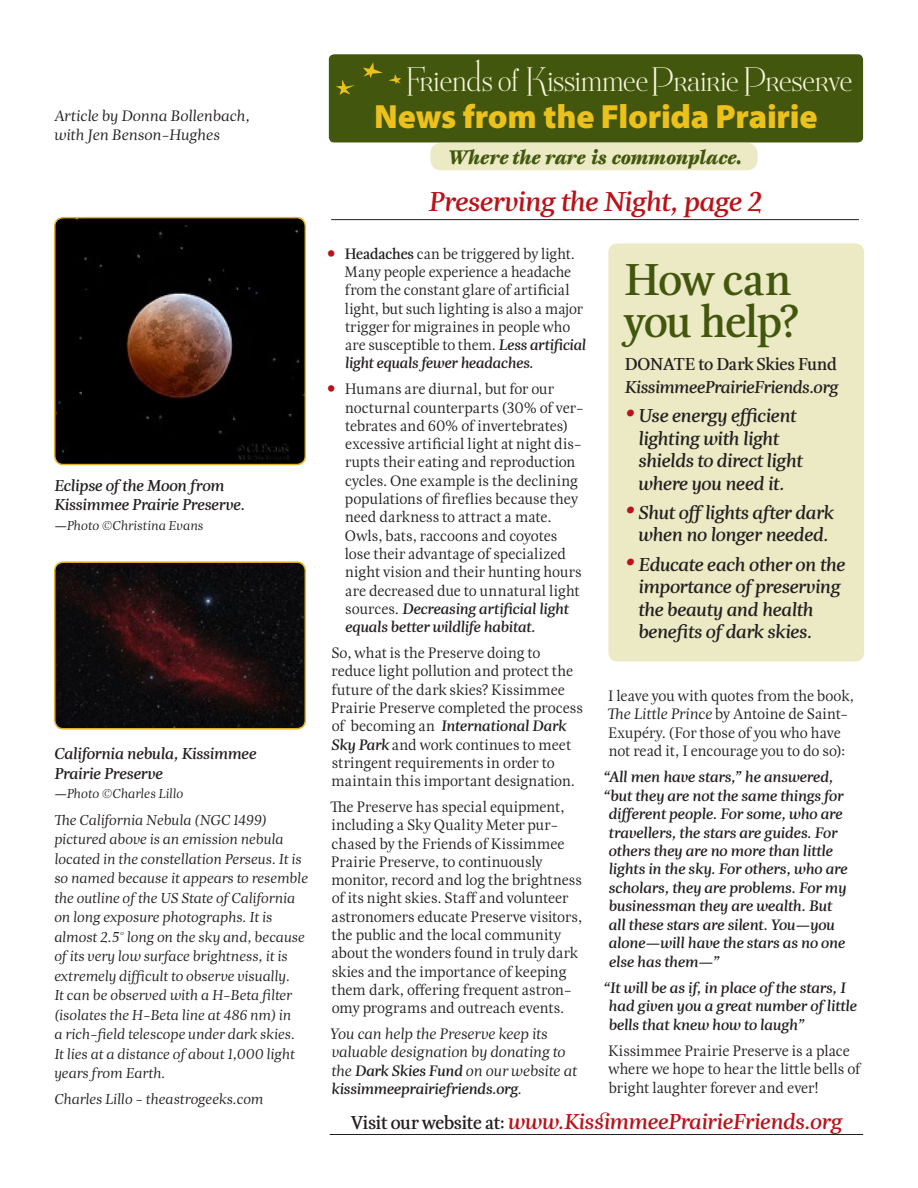
<style>
.page{position:relative;width:918px;height:1188px;background:#fff}
.page>*{position:absolute;margin:0;border:0;box-sizing:border-box;transform-origin:0 0}
.t1{font:700 46.5px/42px "Esta Pro";letter-spacing:-.035em;color:#43560e}
.t2{font:900 33.75px "Myriad Pro";letter-spacing:-.01em;color:#ecc11c}
.t3{font:28.95px "Mussica OT";color:#f7f8dd;scale:.93 1}
.t4{font:italic 700 28.5px "Esta Pro";letter-spacing:-.02em;color:#b91319}
.t5{font:italic 700 22.5px "Esta Pro";letter-spacing:-.015em;color:#b91319}
.t6{font:italic 900 20.55px "Esprit";letter-spacing:-.025em;color:#43560e;scale:.96 1}
.t7{font:italic 700 19.5px/22.5px "Esta Pro";letter-spacing:-.02em;color:#231f20}
.t8{font:italic 700 18px "Esta Pro";letter-spacing:-.025em;color:#231f20}
.t9{font:700 18px "Esta Pro";letter-spacing:-.015em;color:#231f20}
.t10{font:italic 700 16.5px/19.5px "Esta Pro";letter-spacing:-.015em;color:#231f20}
.t11{font:15.75px/18.3px "Esta Pro";letter-spacing:-.005em;color:#231f20}
.t12{font:italic 700 15.75px/18.5px "Esta Pro";letter-spacing:-.01em;color:#231f20}
.t13{font:italic 15.75px/18.3px "Esta Pro";letter-spacing:-.01em;color:#231f20}
.t14{font:italic 15px/19.5px "Esta Pro";letter-spacing:-.01em;color:#231f20}
.t15{font:italic 13.5px "Esta Pro";letter-spacing:-.01em;color:#231f20}
.s1{font-weight:700}
.s2{font-size:28.5px;color:#b91319}
.s3{font-weight:700;font-style:italic}
.s4{font-size:30px;color:#b91319}
.s5{font-style:italic}
.s6{font-style:normal;font-size:19.5px;color:#231f20}
</style>
<div class="page">
<hr style="left:331px;top:219px;width:528px;height:1px;background:#231f20">
<div style="left:608px;top:243px;width:256px;height:418px;background:#ebeac4;border-radius:9px"></div>
<img style="left:55px;top:218px;width:250px;height:247px">
<div style="left:54px;top:217px;width:252px;height:248px;border:2px solid #e7b222;border-radius:9px"></div>
<img style="left:57px;top:563px;width:247px;height:164px">
<div style="left:54px;top:561px;width:252px;height:169px;border:2px solid #e7b222;border-radius:9px"></div>
<div style="left:329px;top:54px;width:534px;height:88px;background:#43560e;border-radius:5px"></div>
<div style="left:430px;top:143px;width:328px;height:27px;background:#ebeac4;border-radius:11px"></div>
<hr style="left:330px;top:1134px;width:533px;height:1px;background:#231f20">
<p class="t13" style="left:54px;top:106px;width:197px;line-height:19.5px">Article by Donna Bollenbach, with Jen Benson-Hughes</p>
<p class="t10" style="left:54px;top:476px;width:192px">Eclipse of the Moon from<br>Kissimmee Prairie Preserve.</p>
<p class="t15" style="left:54px;top:517px;width:151px"><span class="s1">—</span>Photo ©Christina Evans</p>
<p class="t10" style="left:54px;top:744px;width:204px">California nebula, Kissimmee<br>Prairie Preserve</p>
<p class="t15" style="left:54px;top:786px;width:131px"><span class="s1">—</span>Photo ©Charles Lillo</p>
<p class="t14" style="left:54px;top:810px;width:255px">The California Nebula (NGC 1499) pictured above is an emission nebula located in the constellation Perseus. It is so named because it appears to resemble the outline of the US State of California on long exposure photographs. It is almost 2.5° long on the sky and, because of its very low surface brightness, it is extremely difficult to observe visually.<br>It can be observed with a H-Beta filter (isolates the H-Beta line at 486 nm) in<br>a rich-field telescope under dark skies.<br>It lies at a distance of about 1,000 light years from Earth.</p>
<p class="t14" style="left:54px;top:1090px;width:211px">Charles Lillo - theastrogeeks.com</p>
<h3 class="t3" style="left:407px;top:59px;width:480px">Friends of Kissimmee Prairie Preserve</h3>
<h2 class="t2" style="left:374px;top:94px;width:445px">News from the Florida Prairie</h2>
<h3 class="t6" style="left:448px;top:145px;width:309px">Where the rare is commonplace.</h3>
<h3 class="t4" style="left:428px;top:184px;width:335px">Preserving the Night, page 2</h3>
<p class="t11" style="left:345px;top:244px;width:243px;text-indent:-18px"><span class="s2">•</span> <span class="s1">Headaches</span> can be triggered by light.<br>Many people experience a headache from the constant glare of artificial light, but such lighting is also a major trigger for migraines in people who are susceptible to them. <span class="s3">Less artificial light equals fewer headaches.</span></p>
<p class="t11" style="left:345px;top:380px;width:241px;text-indent:-19px"><span class="s2">•</span> Humans are diurnal, but for our nocturnal counterparts (30% of ver&shy;tebrates and 60% of invertebrates) excessive artificial light at night dis&shy;rupts their eating and reproduction cycles. One example is the declining populations of fireflies because they need darkness to attract a mate.<br>Owls, bats, raccoons and coyotes lose their advantage of specialized night vision and their hunting hours are decreased due to unnatural light sources. <span class="s3">Decreasing artificial light equals better wildlife habitat.</span></p>
<p class="t11" style="left:331px;top:643px;width:254px">So, what is the Preserve doing to reduce light pollution and protect the future of the dark skies? Kissimmee Prairie Preserve completed the process of becoming an <span class="s3">International Dark Sky Park</span> and work continues to meet stringent requirements in order to maintain this important designation.</p>
<p class="t11" style="left:330px;top:797px;width:254px">The Preserve has special equipment, including a Sky Quality Meter pur&shy;chased by the Friends of Kissimmee Prairie Preserve, to continuously monitor, record and log the brightness of its night skies. Staff and volunteer astronomers educate Preserve visitors, the public and the local community about the wonders found in truly dark skies and the importance of keeping them dark, offering frequent astron&shy;omy programs and outreach events.</p>
<p class="t13" style="left:330px;top:1025px;width:249px">You can help the Preserve keep its valuable designation by donating to the <span class="s1">Dark Skies Fund</span> on our website at <span class="s1">kissimmeeprairiefriends.org</span>.</p>
<h1 class="t1" style="left:625px;top:257px;width:176px">How can you help?</h1>
<p class="t9" style="left:625px;top:354px;width:214px">Donate to Dark Skies Fund</p>
<p class="t8" style="left:625px;top:376px;width:215px">KissimmeePrairieFriends.org</p>
<p class="t7" style="left:638px;top:405px;width:166px;text-indent:-14px"><span class="s4">•</span> Use energy efficient lighting with light shields to direct light where you need it.</p>
<p class="t7" style="left:625px;top:501px;width:210px;text-align:center"><span class="s4">•</span> Shut off lights after dark when no longer needed.</p>
<p class="t7" style="left:638px;top:553px;width:208px;text-indent:-14px"><span class="s4">•</span> Educate each other on the importance of preserving the beauty and health benefits of dark skies.</p>
<p class="t11" style="left:607px;top:686px;width:248px">I leave you with quotes from the book, <span class="s5">The Little Prince</span> by Antoine de Saint-Exupéry. (For those of you who have not read it, I encourage you to do so):</p>
<p class="t12" style="left:603px;top:768px;width:232px">“All men have stars,” he answered,</p>
<p class="t12" style="left:603px;top:786px;width:242px">“but they are not the same things for</p>
<p class="t12" style="left:609px;top:805px;width:235px">different people. For some, who are</p>
<p class="t12" style="left:609px;top:823px;width:230px">travellers, the stars are guides. For</p>
<p class="t12" style="left:609px;top:842px;width:226px">others they are no more than little</p>
<p class="t12" style="left:608px;top:860px;width:240px">lights in the sky. For others, who are</p>
<p class="t12" style="left:609px;top:879px;width:239px">scholars, they are problems. For my</p>
<p class="t12" style="left:608px;top:897px;width:225px">businessman they are wealth. But</p>
<p class="t12" style="left:609px;top:915px;width:228px">all these stars are silent. You—you</p>
<p class="t12" style="left:609px;top:934px;width:238px">alone—will have the stars as no one</p>
<p class="t12" style="left:609px;top:952px;width:112px">else has them—”</p>
<p class="t12" style="left:608px;top:978px;width:250px;text-indent:-5px">“It will be as if, in place of the stars, I had given you a great number of little bells that knew how to laugh”</p>
<p class="t11" style="left:608px;top:1041px;width:254px">Kissimmee Prairie Preserve is a place where we hope to hear the little bells of bright laughter forever and ever!</p>
<h3 class="t5" style="left:351px;top:1108px;width:492px"><span class="s6">Visit our website at:</span> www.KissimmeePrairieFriends.org</h3>
</div>
